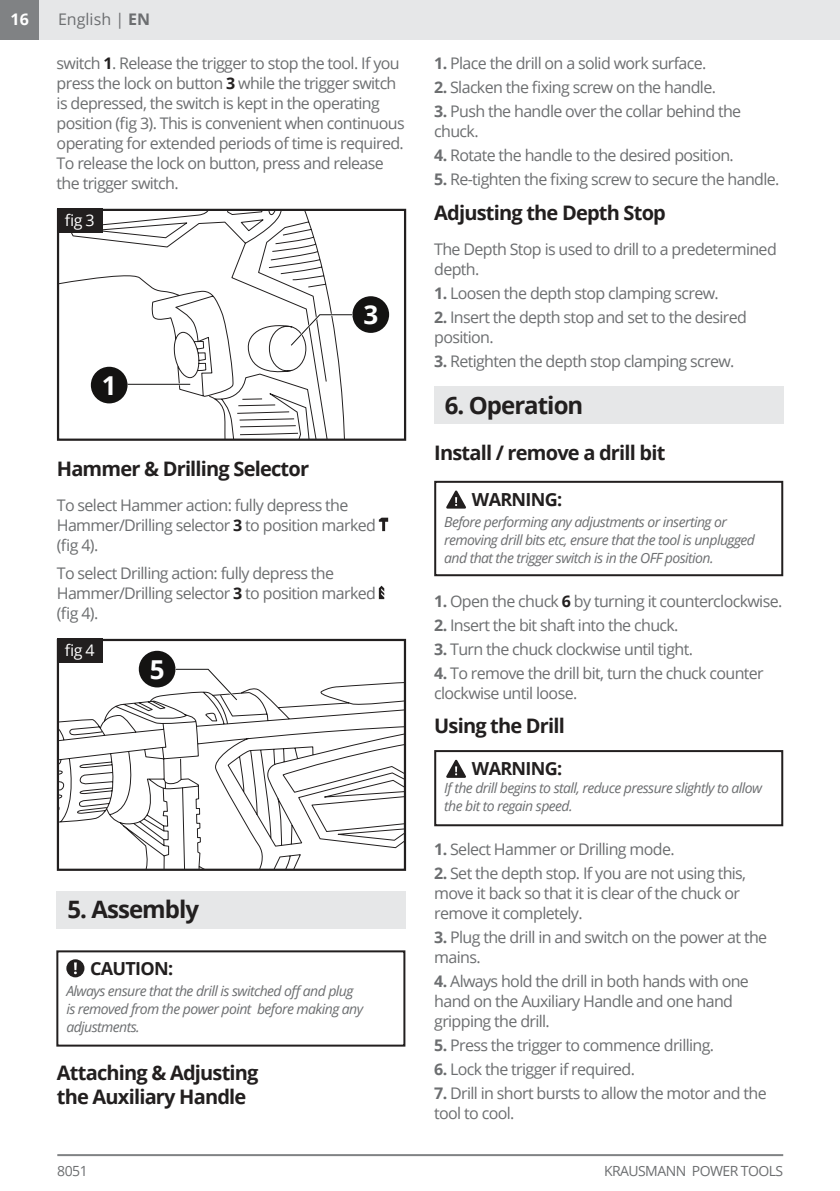
<style>
.page{position:relative;width:840px;height:1191px;background:#fff}
.page>*{position:absolute;margin:0;border:0;box-sizing:border-box;transform-origin:0 0}
.t1{font:700 26px "Open Sans";color:#fff}
.t2{font:700 24px "Open Sans";letter-spacing:-.04em;color:#221f1f}
.t3{font:700 20px/24px "Open Sans";letter-spacing:-.04em;color:#221f1f}
.t4{font:700 18px "Open Sans";letter-spacing:-.04em;color:#221f1f}
.t5{font:16px/20px "Open Sans";letter-spacing:-.04em;color:#6c6e70}
.t6{font:16px "Open Sans";color:#6c6e70}
.t7{font:16px "Open Sans";color:#fff}
.t8{font:700 16px "Open Sans";color:#fff}
.t9{font:italic 14px/18px "Open Sans";letter-spacing:-.04em;color:#6c6e70}
.t10{font:14px "Open Sans";letter-spacing:-.04em;color:#6c6e70}
.s1{font-weight:700}
.s2{font-weight:700;color:#221f1f}
</style>
<div class="page">
<div style="left:0;top:0;width:40px;height:40px;background:#808284"></div>
<hr style="left:57px;top:1154px;width:725px;height:2px;background:#808284">
<svg style="left:60px;top:678px;width:343px;height:190px"></svg>
<div style="left:57px;top:639px;width:349px;height:232px;border:2px solid #221f1f"></div>
<div style="left:139px;top:651px;width:36px;height:36px;background:#141312;border-radius:50%"></div>
<svg style="left:173px;top:667px;width:66px;height:35px"></svg>
<svg style="left:60px;top:212px;width:285px;height:226px"></svg>
<div style="left:57px;top:209px;width:349px;height:232px;border:2px solid #221f1f"></div>
<hr style="left:127px;top:383px;width:63px;height:2px;background:#fff">
<hr style="left:127px;top:384px;width:63px;height:1px;background:#141312">
<div style="left:91px;top:367px;width:36px;height:36px;background:#141312;border-radius:50%"></div>
<div style="left:352px;top:296px;width:37px;height:37px;background:#141312;border-radius:50%"></div>
<svg style="left:288px;top:313px;width:66px;height:35px"></svg>
<div style="left:40px;top:0;width:799px;height:40px;background:#e6e7e8"></div>
<div style="left:57px;top:209px;width:45px;height:24px;background:#221f1f"></div>
<svg style="left:378px;top:517px;width:10px;height:14px"></svg>
<svg style="left:378px;top:585px;width:6px;height:14px"></svg>
<div style="left:57px;top:639px;width:45px;height:24px;background:#221f1f"></div>
<div style="left:57px;top:891px;width:349px;height:38px;background:#e6e7e8"></div>
<div style="left:56px;top:950px;width:349px;height:96px;border:2px solid #221f1f"></div>
<div style="left:66px;top:959px;width:18px;height:18px;background:#221f1f;border-radius:50%"></div>
<svg style="left:74px;top:962px;width:3px;height:12px"></svg>
<div style="left:434px;top:386px;width:348px;height:38px;background:#e6e7e8"></div>
<div style="left:434px;top:750px;width:348px;height:76px;border:2px solid #221f1f"></div>
<svg style="left:446px;top:759px;width:20px;height:19px"></svg>
<div style="left:434px;top:481px;width:348px;height:95px;border:2px solid #221f1f"></div>
<svg style="left:446px;top:490px;width:20px;height:18px"></svg>
<p class="t8" style="left:11px;top:13px;width:20px">16</p>
<p class="t6" style="left:58px;top:8px;width:94px">English | <span class="s1">EN</span></p>
<p class="t5" style="left:57px;top:53px;width:349px">switch <span class="s2">1</span>. Release the trigger to stop the tool. If you press the lock on button <span class="s2">3</span> while the trigger switch is depressed, the switch is kept in the operating position (fig 3). This is convenient when continuous operating for extended periods of time is required.<br>To release the lock on button, press and release the trigger switch.</p>
<p class="t7" style="left:65px;top:209px;width:31px">fig 3</p>
<h1 class="t1" style="left:102px;top:375px;width:16px">1</h1>
<h1 class="t1" style="left:363px;top:304px;width:16px">3</h1>
<p class="t3" style="left:57px;top:456px;width:254px">Hammer &amp; Drilling Selector</p>
<p class="t5" style="left:57px;top:495px;width:320px">To select Hammer action: fully depress the<br>Hammer/Drilling selector <span class="s2">3</span> to position marked (fig 4).</p>
<p class="t5" style="left:57px;top:565px;width:320px">To select Drilling action: fully depress the<br>Hammer/Drilling selector <span class="s2">3</span> to position marked (fig 4).</p>
<p class="t7" style="left:65px;top:639px;width:31px">fig 4</p>
<h1 class="t1" style="left:150px;top:659px;width:16px">5</h1>
<h2 class="t2" style="left:67px;top:892px;width:133px">5. Assembly</h2>
<p class="t4" style="left:90px;top:956px;width:84px">CAUTION:</p>
<p class="t9" style="left:66px;top:982px;width:298px">Always ensure that the drill is switched off and plug is removed from the power point before making any adjustments.</p>
<p class="t3" style="left:57px;top:1060px;width:203px">Attaching &amp; Adjusting the Auxiliary Handle</p>
<p class="t5" style="left:434px;top:53px;width:273px"><span class="s1">1.</span> Place the drill on a solid work surface.</p>
<p class="t5" style="left:434px;top:77px;width:283px"><span class="s1">2.</span> Slacken the fixing screw on the handle.</p>
<p class="t5" style="left:434px;top:101px;width:308px"><span class="s1">3.</span> Push the handle over the collar behind the chuck.</p>
<p class="t5" style="left:434px;top:145px;width:301px"><span class="s1">4.</span> Rotate the handle to the desired position.</p>
<p class="t5" style="left:434px;top:169px;width:346px"><span class="s1">5.</span> Re-tighten the fixing screw to secure the handle.</p>
<p class="t3" style="left:434px;top:200px;width:233px">Adjusting the Depth Stop</p>
<p class="t5" style="left:434px;top:238px;width:344px">The Depth Stop is used to drill to a predetermined depth.</p>
<p class="t5" style="left:434px;top:282px;width:286px"><span class="s1">1.</span> Loosen the depth stop clamping screw.</p>
<p class="t5" style="left:434px;top:306px;width:314px"><span class="s1">2.</span> Insert the depth stop and set to the desired position.</p>
<p class="t5" style="left:434px;top:350px;width:301px"><span class="s1">3.</span> Retighten the depth stop clamping screw.</p>
<h2 class="t2" style="left:444px;top:388px;width:140px">6. Operation</h2>
<p class="t3" style="left:434px;top:440px;width:232px">Install / remove a drill bit</p>
<p class="t4" style="left:471px;top:486px;width:92px">WARNING:</p>
<p class="t9" style="left:444px;top:513px;width:312px">Before performing any adjustments or inserting or removing drill bits etc, ensure that the tool is unplugged and that the trigger switch is in the OFF position.</p>
<p class="t5" style="left:434px;top:590px;width:349px"><span class="s1">1.</span> Open the chuck <span class="s2">6</span> by turning it counterclockwise.</p>
<p class="t5" style="left:434px;top:614px;width:246px"><span class="s1">2.</span> Insert the bit shaft into the chuck.</p>
<p class="t5" style="left:434px;top:638px;width:260px"><span class="s1">3.</span> Turn the chuck clockwise until tight.</p>
<p class="t5" style="left:434px;top:662px;width:331px"><span class="s1">4.</span> To remove the drill bit, turn the chuck counter clockwise until loose.</p>
<p class="t3" style="left:434px;top:713px;width:132px">Using the Drill</p>
<p class="t4" style="left:471px;top:756px;width:92px">WARNING:</p>
<p class="t9" style="left:444px;top:778px;width:319px">If the drill begins to stall, reduce pressure slightly to allow the bit to regain speed.</p>
<p class="t5" style="left:434px;top:838px;width:242px"><span class="s1">1.</span> Select Hammer or Drilling mode.</p>
<p class="t5" style="left:434px;top:862px;width:313px"><span class="s1">2.</span> Set the depth stop. If you are not using this, move it back so that it is clear of the chuck or remove it completely.</p>
<p class="t5" style="left:434px;top:926px;width:334px"><span class="s1">3.</span> Plug the drill in and switch on the power at the mains.</p>
<p class="t5" style="left:434px;top:970px;width:316px"><span class="s1">4.</span> Always hold the drill in both hands with one hand on the Auxiliary Handle and one hand gripping the drill.</p>
<p class="t5" style="left:434px;top:1034px;width:281px"><span class="s1">5.</span> Press the trigger to commence drilling.</p>
<p class="t5" style="left:434px;top:1058px;width:202px"><span class="s1">6.</span> Lock the trigger if required.</p>
<p class="t5" style="left:434px;top:1082px;width:334px"><span class="s1">7.</span> Drill in short bursts to allow the motor and the tool to cool.</p>
<p class="t10" style="left:57px;top:1163px;width:32px">8051</p>
<p class="t10" style="left:603px;top:1163px;width:181px">KRAUSMANN POWER TOOLS</p>
</div>
